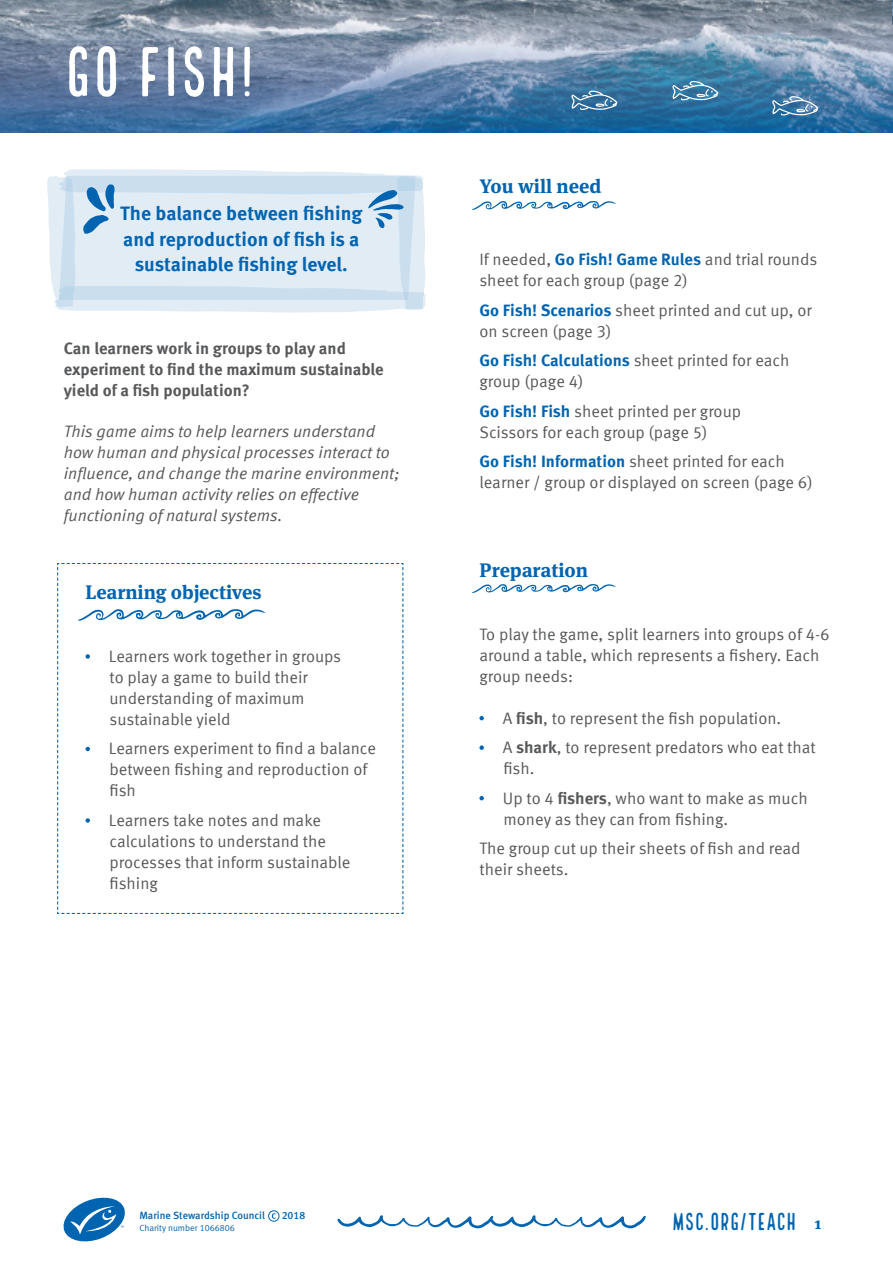
<style>
.page{position:relative;width:893px;height:1263px;background:#fff}
.page>*{position:absolute;margin:0;border:0;box-sizing:border-box;transform-origin:0 0}
.t1{font:69px "Local Brewery Four";color:#fff}
.t2{font:24px "Local Brewery Four";letter-spacing:-.01em;color:#0164b0}
.t3{font:700 19.5px/25.5px "Meta Offc Pro";color:#0164b0;text-align:center}
.t4{font:700 19.5px "Meta Serif Pro";color:#0164b0}
.t5{font:16.5px/21px "Meta Offc Pro Norm";color:#57585a}
.t6{font:16.5px/21px "Meta Offc Pro Norm Ita";color:#57585a}
.t7{font:700 16.5px/21px "Meta Offc Pro";color:#57585a}
.t8{font:10.5px "Meta Medium LF";color:#0164b0}
.t9{font:9px "Meta Normal LF";color:#0164b0}
.s1{font-family:"Meta Offc Pro";font-weight:700;color:#0164b0}
.s2{font-family:"Meta Offc Pro";font-weight:700}
.s3{font-family:"Meta Serif Pro";font-weight:700;font-size:16.5px}
</style>
<div class="page">
<svg style="left:0;top:0;width:889px;height:133px;background:#6987a6"></svg>
<svg style="left:571px;top:90px;width:46px;height:20px"></svg>
<svg style="left:772px;top:96px;width:46px;height:19px"></svg>
<svg style="left:672px;top:81px;width:46px;height:19px"></svg>
<svg style="left:889px;top:0;width:4px;height:133px"></svg>
<svg style="left:337px;top:1215px;width:309px;height:13px"></svg>
<svg style="left:63px;top:1197px;width:62px;height:45px"></svg>
<svg style="left:272px;top:1213px;width:4px;height:6px"></svg>
<div style="left:268px;top:1210px;width:11px;height:11px;border:1px solid #0164b0;border-radius:50%"></div>
<svg style="left:479px;top:716px;width:5px;height:4px"></svg>
<svg style="left:479px;top:745px;width:5px;height:5px"></svg>
<svg style="left:479px;top:796px;width:5px;height:4px"></svg>
<svg style="left:47px;top:169px;width:379px;height:144px;background:#d8e6f2"></svg>
<svg style="left:472px;top:584px;width:144px;height:9px"></svg>
<svg style="left:57px;top:563px;width:346px;height:351px"></svg>
<svg style="left:472px;top:201px;width:144px;height:9px"></svg>
<h1 class="t1" style="left:64px;top:34px;width:194px">GO FISH!</h1>
<p class="t3" style="left:120px;top:199px;width:244px">The balance between fishing and reproduction of fish is a sustainable fishing level.</p>
<p class="t7" style="left:64px;top:337px;width:321px">Can learners work in groups to play and experiment to find the maximum sustainable yield of a fish population?</p>
<p class="t6" style="left:64px;top:419px;width:337px">This game aims to help learners understand how human and physical processes interact to influence, and change the marine environment; and how human activity relies on effective functioning of natural systems.</p>
<p class="t4" style="left:86px;top:576px;width:177px">Learning objectives</p>
<p class="t5" style="left:109px;top:645px;width:234px">Learners work together in groups to play a game to build their understanding of maximum sustainable yield</p>
<p class="t5" style="left:109px;top:737px;width:269px">Learners experiment to find a balance between fishing and reproduction of fish</p>
<p class="t5" style="left:109px;top:809px;width:243px">Learners take notes and make calculations to understand the processes that inform sustainable fishing</p>
<p class="t4" style="left:479px;top:171px;width:123px">You will need</p>
<p class="t5" style="left:479px;top:248px;width:339px">If needed, <span class="s1">Go Fish! Game Rules</span> and trial rounds sheet for each group (page 2)</p>
<p class="t5" style="left:479px;top:298px;width:334px"><span class="s1">Go Fish! Scenarios</span> sheet printed and cut up, or on screen (page 3)</p>
<p class="t5" style="left:479px;top:349px;width:312px"><span class="s1">Go Fish! Calculations</span> sheet printed for each group (page 4)</p>
<p class="t5" style="left:479px;top:399px;width:263px"><span class="s1">Go Fish! Fish</span> sheet printed per group</p>
<p class="t5" style="left:479px;top:420px;width:230px">Scissors for each group (page 5)</p>
<p class="t5" style="left:479px;top:450px;width:335px"><span class="s1">Go Fish! Information</span> sheet printed for each learner / group or displayed on screen (page 6)</p>
<p class="t4" style="left:479px;top:554px;width:110px">Preparation</p>
<p class="t5" style="left:479px;top:622px;width:351px">To play the game, split learners into groups of 4-6 around a table, which represents a fishery. Each group needs:</p>
<p class="t5" style="left:503px;top:706px;width:280px">A <span class="s2">fish</span>, to represent the fish population.</p>
<p class="t5" style="left:503px;top:736px;width:314px">A <span class="s2">shark</span>, to represent predators who eat that fish.</p>
<p class="t5" style="left:503px;top:786px;width:306px">Up to 4 <span class="s2">fishers</span>, who want to make as much money as they can from fishing.</p>
<p class="t5" style="left:479px;top:837px;width:323px">The group cut up their sheets of fish and read their sheets.</p>
<p class="t8" style="left:139px;top:1210px;width:127px">Marine Stewardship Council</p>
<p class="t8" style="left:282px;top:1210px;width:25px">2018</p>
<p class="t9" style="left:139px;top:1223px;width:97px">Charity number 1066806</p>
<h2 class="t2" style="left:672px;top:1208px;width:151px">MSC.ORG/TEACH <span class="s3">1</span></h2>
</div>
